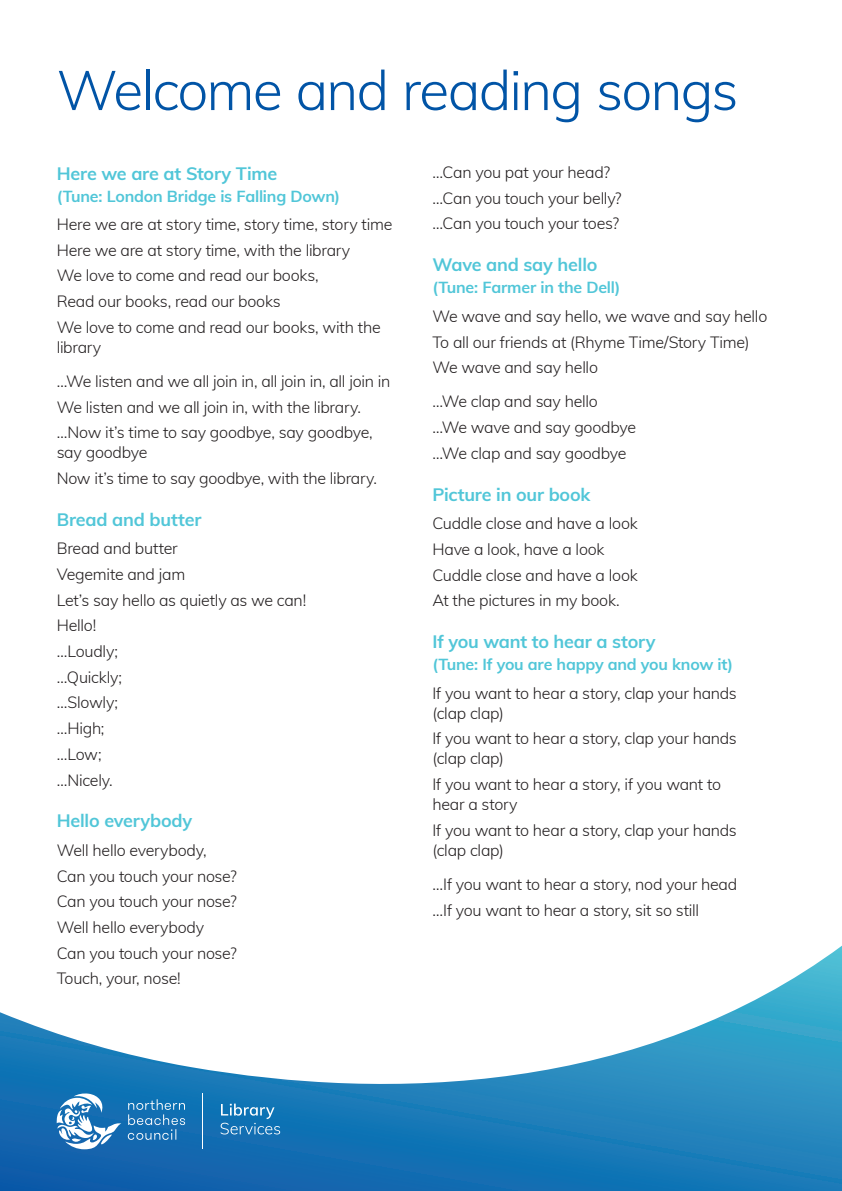
<style>
.page{position:relative;width:842px;height:1191px;background:#fff}
.page>*{position:absolute;margin:0;border:0;box-sizing:border-box;transform-origin:0 0}
.t1{font:300 55px "Muli";letter-spacing:-.03em;color:#0154a6}
.t2{font:700 18px "Muli";letter-spacing:-.01em;color:#51c6d8}
.t3{font:300 16px/25.7px "Muli";letter-spacing:-.015em;color:#231f20}
.t4{font:700 16px "Muli";letter-spacing:-.01em;color:#51c6d8}
</style>
<div class="page">
<svg style="left:0;top:945px;width:842px;height:246px"></svg>
<hr style="left:202px;top:1093px;width:1px;height:56px;background:#fff">
<svg style="left:128px;top:1099px;width:57px;height:40px;background:#3483bd"></svg>
<svg style="left:57px;top:1093px;width:64px;height:56px"></svg>
<svg style="left:220px;top:1103px;width:60px;height:31px;background:#388ac0"></svg>
<h1 class="t1" style="left:57px;top:50px;width:683px">Welcome and reading songs</h1>
<p class="t2" style="left:57px;top:160px;width:222px">Here we are at Story Time</p>
<p class="t4" style="left:57px;top:184px;width:285px">(Tune: London Bridge is Falling Down)</p>
<p class="t3" style="left:57px;top:211px;width:337px">Here we are at story time, story time, story time Here we are at story time, with the library<br>We love to come and read our books,<br>Read our books, read our books<br>We love to come and read our books, with the</p>
<p class="t3" style="left:57px;top:329px;width:335px;line-height:34.2px">library<br>…We listen and we all join in, all join in, all join in</p>
<p class="t3" style="left:57px;top:393px;width:318px">We listen and we all join in, with the library. …Now it’s time to say goodbye, say goodbye,</p>
<p class="t3" style="left:57px;top:439px;width:322px">say goodbye<br>Now it’s time to say goodbye, with the library.</p>
<p class="t2" style="left:57px;top:506px;width:146px">Bread and butter</p>
<p class="t3" style="left:57px;top:535px;width:251px">Bread and butter<br>Vegemite and jam<br>Let’s say hello as quietly as we can!<br>Hello!<br>…Loudly;<br>…Quickly;<br>…Slowly;<br>…High;<br>…Low;<br>…Nicely.</p>
<p class="t2" style="left:57px;top:807px;width:137px">Hello everybody</p>
<p class="t3" style="left:57px;top:836px;width:182px">Well hello everybody,<br>Can you touch your nose?<br>Can you touch your nose?<br>Well hello everybody<br>Can you touch your nose?<br>Touch, your, nose!</p>
<p class="t3" style="left:432px;top:159px;width:191px">…Can you pat your head? …Can you touch your belly? …Can you touch your toes?</p>
<p class="t2" style="left:432px;top:252px;width:167px">Wave and say hello</p>
<p class="t4" style="left:432px;top:276px;width:190px">(Tune: Farmer in the Dell)</p>
<p class="t3" style="left:432px;top:302px;width:336px">We wave and say hello, we wave and say hello<br>To all our friends at (Rhyme Time/Story Time)<br>We wave and say hello</p>
<p class="t3" style="left:432px;top:388px;width:205px">…We clap and say hello …We wave and say goodbye …We clap and say goodbye</p>
<p class="t2" style="left:432px;top:481px;width:160px">Picture in our book</p>
<p class="t3" style="left:432px;top:510px;width:207px">Cuddle close and have a look<br>Have a look, have a look<br>Cuddle close and have a look<br>At the pictures in my book.</p>
<p class="t2" style="left:432px;top:628px;width:225px">If you want to hear a story</p>
<p class="t4" style="left:432px;top:652px;width:302px">(Tune: If you are happy and you know it)</p>
<p class="t3" style="left:432px;top:682px;width:306px;line-height:20px">If you want to hear a story, clap your hands (clap clap)</p>
<p class="t3" style="left:432px;top:728px;width:306px;line-height:20px">If you want to hear a story, clap your hands (clap clap)</p>
<p class="t3" style="left:432px;top:773px;width:290px;line-height:20px">If you want to hear a story, if you want to hear a story</p>
<p class="t3" style="left:432px;top:819px;width:306px;line-height:20px">If you want to hear a story, clap your hands (clap clap)</p>
<p class="t3" style="left:432px;top:870px;width:306px">…If you want to hear a story, nod your head …If you want to hear a story, sit so still</p>
</div>
